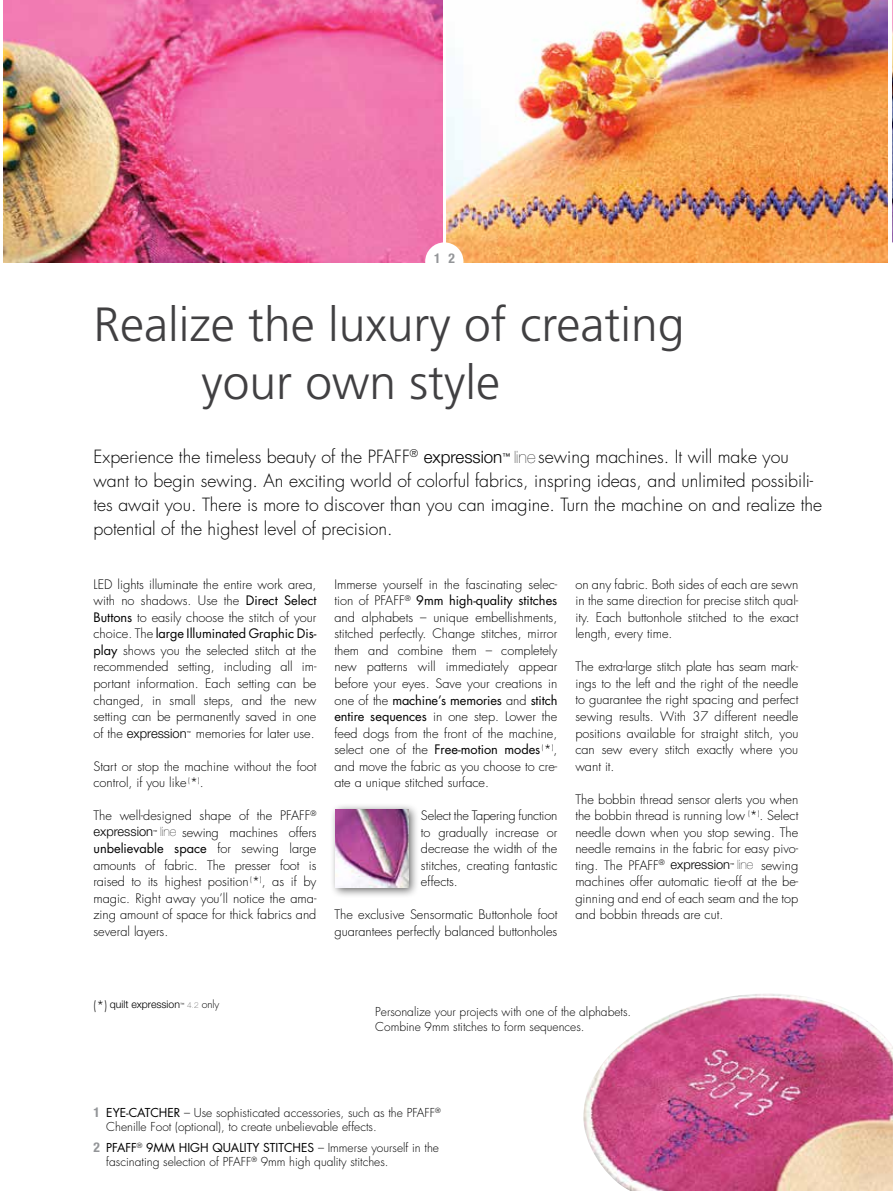
<style>
.page{position:relative;width:893px;height:1191px;background:#fff}
.page>*{position:absolute;margin:0;border:0;box-sizing:border-box;transform-origin:0 0}
.t1{font:300 48px/57.6px "Frutiger LT Std";color:#414042}
.t2{font:300 17.7px/24px "Futura Std";color:#000}
.t3{font:700 condensed 13.5px "Helvetica Neue LT Pro";color:#939598}
.t4{font:300 12.9px "Helvetica Neue LT Pro";color:#000}
.t5{font:300 12.75px/16.5px "Futura Std";color:#000;text-align:justify}
.t6{font:300 12px/14.4px "Futura Std";color:#000}
.t7{font:300 10.5px "Helvetica Neue LT Pro";color:#000}
.t8{font:300 10.5px "Futura Std";color:#000}
.t9{font:300 4.35px "Helvetica Neue LT Pro";color:#000}
.t10{font:4.05px "Helvetica Neue LT Pro";color:#000}
.s1{font-family:"Helvetica Neue LT Pro";font-size:16.95px}
.s2{font-family:"Helvetica Neue LT Pro";font-weight:200;font-size:16.95px}
.s3{font-weight:400}
.s4{font-family:"Futura Std";font-size:12.75px}
.s5{font-family:"Helvetica Neue LT Pro";font-weight:200;font-size:12.9px}
.s6{font-family:"Helvetica Neue LT Pro";font-size:12.9px}
.s7{font-family:"Helvetica Neue LT Pro";font-weight:200;font-size:8.25px}
.s8{font-family:"Helvetica Neue LT Pro";font-weight:700;font-stretch:condensed;font-size:13.5px;color:#939598}
</style>
<div class="page">
<img style="left:892px;top:0;width:1px;height:263px">
<svg style="left:892px;top:242px;width:1px;height:21px"></svg>
<img style="left:446px;top:0;width:442px;height:263px">
<img style="left:3px;top:0;width:439px;height:263px">
<div style="left:425px;top:242px;width:38px;height:39px;background:#fff;border-radius:50%"></div>
<img style="left:583px;top:994px;width:310px;height:197px">
<div style="left:330px;top:803px;width:89px;height:95px;background:#000;opacity:.6"></div>
<img style="left:336px;top:809px;width:72px;height:79px">
<p class="t3" style="left:434px;top:251px;width:22px">1 2</p>
<h1 class="t1" style="left:202px;top:296px;width:485px;text-indent:-108px">Realize the luxury of creating your own style</h1>
<p class="t2" style="left:94px;top:445px;width:730px">Experience the timeless beauty of the PFAFF<sup>®</sup> <span class="s1">expression</span><sup>™</sup> <span class="s2">line</span> sewing machines. It will make you want to begin sewing. An exciting world of colorful fabrics, inspring ideas, and unlimited possibili&shy;tes await you. There is more to discover than you can imagine. Turn the machine on and realize the potential of the highest level of precision.</p>
<p class="t5" style="left:94px;top:576px;width:224px">LED lights illuminate the entire work area, with no shadows. Use the <span class="s3">Direct Select Buttons</span> to easily choose the stitch of your choice. The <span class="s3">large Illuminated Graphic Dis&shy;play</span> shows you the selected stitch at the recommended setting, including all im&shy;portant information. Each setting can be changed, in small steps, and the new setting can be permanently saved in one</p>
<p class="t4" style="left:94px;top:725px;width:95px"><span class="s4">of the</span> expression</p>
<p class="t10" style="left:187px;top:730px;width:6px">™</p>
<p class="t5" style="left:196px;top:725px;width:120px">memories for later use.</p>
<p class="t5" style="left:94px;top:758px;width:224px">Start or stop the machine without the foot control, if you like <sup>(</sup>*<sup>)</sup>.</p>
<p class="t5" style="left:94px;top:807px;width:224px">The well-designed shape of the PFAFF<sup>®</sup></p>
<p class="t4" style="left:94px;top:824px;width:61px">expression</p>
<p class="t10" style="left:153px;top:828px;width:6px">™</p>
<p class="t5" style="left:94px;top:824px;width:224px;text-indent:67px"><span class="s5">line</span> sewing machines offers <span class="s3">unbelievable space</span> for sewing large amounts of fabric. The presser foot is raised to its highest position <sup>(</sup>*<sup>)</sup>, as if by magic. Right away you’ll notice the ama&shy;zing amount of space for thick fabrics and several layers.</p>
<p class="t5" style="left:334px;top:576px;width:224px">Immerse yourself in the fascinating selec&shy;tion of PFAFF<sup>®</sup> <span class="s3">9mm high-quality stitches </span>and alphabets – unique embellishments, stitched perfectly. Change stitches, mirror them and combine them – completely new patterns will immediately appear before your eyes. Save your creations in one of the <span class="s3">machine’s memories</span> and <span class="s3">stitch entire sequences</span> in one step. Lower the feed dogs from the front of the machine, select one of the <span class="s3">Free-motion modes</span> <sup>(</sup>*<sup>)</sup>, and move the fabric as you choose to cre&shy;ate a unique stitched surface.</p>
<p class="t5" style="left:421px;top:807px;width:138px">Select the Tapering function to gradually increase or decrease the width of the stitches, creating fantastic effects.</p>
<p class="t5" style="left:334px;top:906px;width:224px">The exclusive Sensormatic Buttonhole foot guarantees perfectly balanced buttonholes</p>
<p class="t5" style="left:575px;top:576px;width:224px">on any fabric. Both sides of each are sewn in the same direction for precise stitch qual&shy;ity. Each buttonhole stitched to the exact length, every time.</p>
<p class="t5" style="left:575px;top:659px;width:224px">The extra-large stitch plate has seam mark&shy;ings to the left and the right of the needle to guarantee the right spacing and perfect sewing results. With 37 different needle positions available for straight stitch, you can sew every stitch exactly where you want it.</p>
<p class="t5" style="left:575px;top:791px;width:224px">The bobbin thread sensor alerts you when the bobbin thread is running low <sup>(</sup>*<sup>)</sup>. Select needle down when you stop sewing. The needle remains in the fabric for easy pivo&shy;ting. The PFAFF<sup>®</sup> <span class="s6">expression</span></p>
<p class="t5" style="left:575px;top:857px;width:224px;text-indent:162px"><span class="s5">line</span> sewing machines offer automatic tie-off at the be&shy;ginning and end of each seam and the top and bobbin threads are cut.</p>
<p class="t10" style="left:730px;top:861px;width:6px">™</p>
<p class="t5" style="left:94px;top:997px;width:15px">(*)</p>
<p class="t8" style="left:187px;top:998px;width:33px"><span class="s7">4.2</span> only</p>
<p class="t7" style="left:110px;top:998px;width:72px">quilt expression</p>
<p class="t9" style="left:180px;top:1001px;width:6px">™</p>
<p class="t6" style="left:375px;top:1005px;width:257px">Personalize your projects with one of the alphabets.<br>Combine 9mm stitches to form sequences.</p>
<p class="t6" style="left:106px;top:1105px;width:336px;text-indent:-13px"><span class="s8">1</span> <span class="s3">EYE-CATCHER</span> – Use sophisticated accessories, such as the PFAFF<sup>®<br></sup>Chenille Foot (optional), to create unbelievable effects.</p>
<p class="t6" style="left:106px;top:1140px;width:334px;text-indent:-13px"><span class="s8">2</span> <span class="s3">PFAFF</span><sup>®</sup> <span class="s3">9MM HIGH QUALITY STITCHES</span> – Immerse yourself in the fascinating selection of PFAFF<sup>®</sup> 9mm high quality stitches.</p>
</div>
